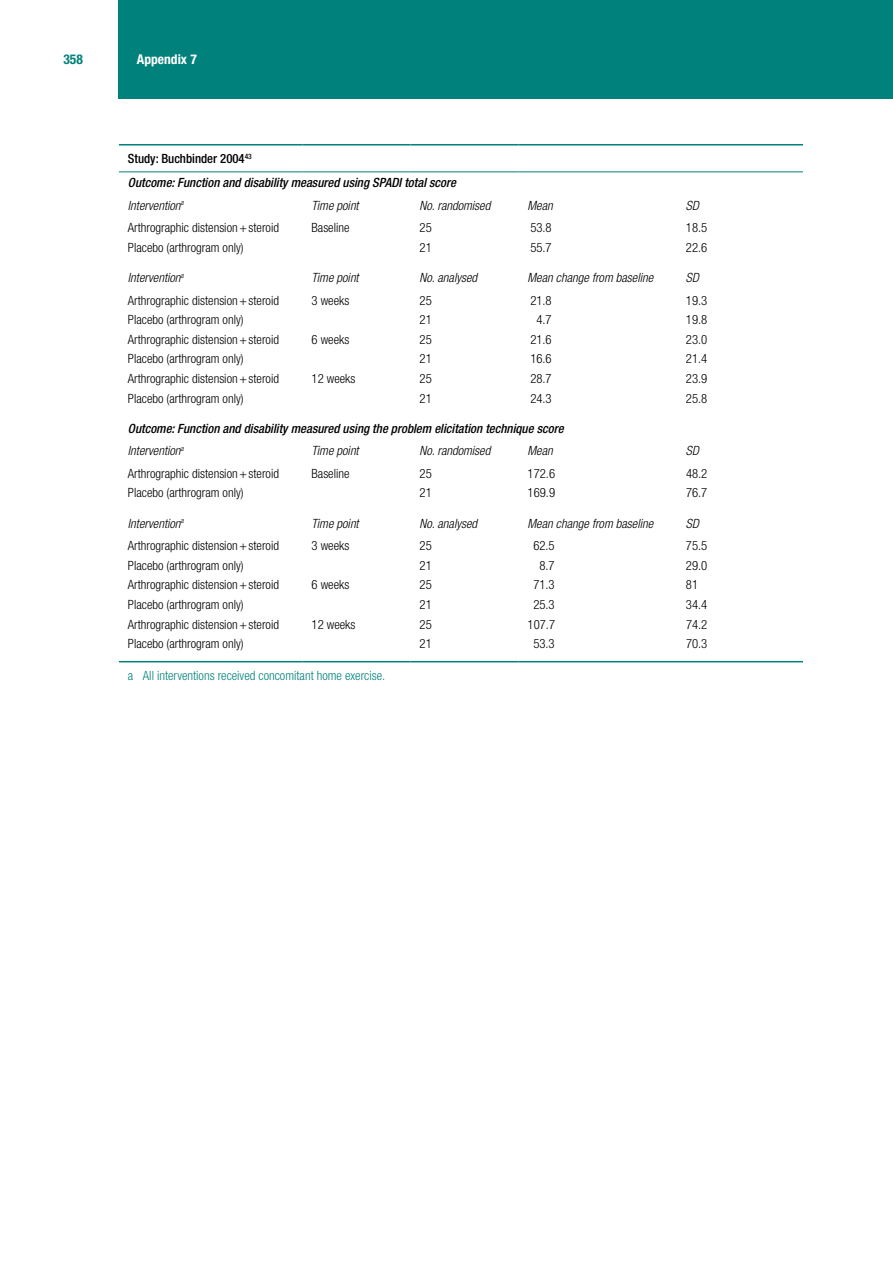
<style>
.page{position:relative;width:893px;height:1263px;background:#fff}
.page>*{position:absolute;margin:0;border:0;box-sizing:border-box;transform-origin:0 0}
.t1{font:700 condensed 13.5px "Helvetica Neue LT Pro";color:#fff}
.t2{font:700 condensed 13.5px "Helvetica Neue LT Pro";color:#00817b}
.t3{font:300 condensed 12.75px "Helvetica Neue LT Pro";color:#000}
.t4{font:italic 300 condensed 12.75px "Helvetica Neue LT Pro";color:#000}
.t5{font:italic 500 condensed 12.75px/24.2px "Helvetica Neue LT Pro";color:#000}
.t6{font:300 condensed 12.75px "Helvetica Neue LT Pro";color:#00817b}
.s1{font-style:normal}
.s2{font-weight:300}
</style>
<div class="page">
<div style="left:119px;top:0;width:774px;height:99px;background:#00817b"></div>
<hr style="left:119px;top:144px;width:184px;height:2px;background:#00817b">
<hr style="left:303px;top:144px;width:108px;height:2px;background:#00817b">
<hr style="left:411px;top:144px;width:108px;height:2px;background:#00817b">
<hr style="left:519px;top:144px;width:158px;height:2px;background:#00817b">
<hr style="left:677px;top:144px;width:126px;height:2px;background:#00817b">
<hr style="left:119px;top:171px;width:184px;height:1px;background:#00817b">
<hr style="left:303px;top:171px;width:108px;height:1px;background:#00817b">
<hr style="left:411px;top:171px;width:108px;height:1px;background:#00817b">
<hr style="left:519px;top:171px;width:158px;height:1px;background:#00817b">
<hr style="left:677px;top:171px;width:126px;height:1px;background:#00817b">
<hr style="left:119px;top:661px;width:184px;height:1px;background:#00817b">
<hr style="left:303px;top:661px;width:108px;height:1px;background:#00817b">
<hr style="left:411px;top:661px;width:108px;height:1px;background:#00817b">
<hr style="left:519px;top:661px;width:158px;height:1px;background:#00817b">
<hr style="left:677px;top:661px;width:126px;height:1px;background:#00817b">
<p class="t2" style="left:63px;top:51px;width:21px">358</p>
<p class="t1" style="left:137px;top:51px;width:61px">Appendix 7</p>
<p class="t5" style="left:128px;top:146px;width:330px"><span class="s1">Study: Buchbinder 2004</span><sup>43<br></sup>Outcome: Function and disability measured using SPADI total score</p>
<p class="t4" style="left:128px;top:198px;width:57px">Intervention<sup>a</sup></p>
<p class="t4" style="left:312px;top:198px;width:49px">Time point</p>
<p class="t4" style="left:420px;top:198px;width:72px">No. randomised</p>
<p class="t4" style="left:528px;top:198px;width:27px">Mean</p>
<p class="t4" style="left:686px;top:198px;width:14px">SD</p>
<p class="t3" style="left:128px;top:220px;width:153px">Arthrographic distension+steroid</p>
<p class="t3" style="left:312px;top:220px;width:39px">Baseline</p>
<p class="t3" style="left:420px;top:220px;width:14px">25</p>
<p class="t3" style="left:530px;top:220px;width:23px">53.8</p>
<p class="t3" style="left:686px;top:220px;width:23px">18.5</p>
<p class="t3" style="left:128px;top:240px;width:117px">Placebo (arthrogram only)</p>
<p class="t3" style="left:420px;top:240px;width:14px">21</p>
<p class="t3" style="left:530px;top:240px;width:23px">55.7</p>
<p class="t3" style="left:686px;top:240px;width:23px">22.6</p>
<p class="t4" style="left:128px;top:270px;width:57px">Intervention<sup>a</sup></p>
<p class="t4" style="left:312px;top:270px;width:49px">Time point</p>
<p class="t4" style="left:420px;top:270px;width:59px">No. analysed</p>
<p class="t4" style="left:528px;top:270px;width:127px">Mean change from baseline</p>
<p class="t4" style="left:686px;top:270px;width:14px">SD</p>
<p class="t3" style="left:128px;top:293px;width:153px">Arthrographic distension+steroid</p>
<p class="t3" style="left:312px;top:293px;width:39px">3 weeks</p>
<p class="t3" style="left:420px;top:293px;width:14px">25</p>
<p class="t3" style="left:530px;top:293px;width:23px">21.8</p>
<p class="t3" style="left:686px;top:293px;width:23px">19.3</p>
<p class="t3" style="left:128px;top:312px;width:117px">Placebo (arthrogram only)</p>
<p class="t3" style="left:420px;top:312px;width:14px">21</p>
<p class="t3" style="left:536px;top:312px;width:17px">4.7</p>
<p class="t3" style="left:686px;top:312px;width:23px">19.8</p>
<p class="t3" style="left:128px;top:332px;width:153px">Arthrographic distension+steroid</p>
<p class="t3" style="left:312px;top:332px;width:39px">6 weeks</p>
<p class="t3" style="left:420px;top:332px;width:14px">25</p>
<p class="t3" style="left:530px;top:332px;width:23px">21.6</p>
<p class="t3" style="left:686px;top:332px;width:23px">23.0</p>
<p class="t3" style="left:128px;top:351px;width:117px">Placebo (arthrogram only)</p>
<p class="t3" style="left:420px;top:351px;width:14px">21</p>
<p class="t3" style="left:530px;top:351px;width:23px">16.6</p>
<p class="t3" style="left:686px;top:351px;width:23px">21.4</p>
<p class="t3" style="left:128px;top:371px;width:153px">Arthrographic distension+steroid</p>
<p class="t3" style="left:312px;top:371px;width:45px">12 weeks</p>
<p class="t3" style="left:420px;top:371px;width:14px">25</p>
<p class="t3" style="left:530px;top:371px;width:23px">28.7</p>
<p class="t3" style="left:686px;top:371px;width:23px">23.9</p>
<p class="t3" style="left:128px;top:391px;width:117px">Placebo (arthrogram only)</p>
<p class="t3" style="left:420px;top:391px;width:14px">21</p>
<p class="t3" style="left:530px;top:391px;width:23px">24.3</p>
<p class="t3" style="left:686px;top:391px;width:23px">25.8</p>
<p class="t5" style="left:128px;top:417px;width:437px;line-height:22.6px">Outcome: Function and disability measured using the problem elicitation technique score<br><span class="s2">Intervention</span><sup>a</sup></p>
<p class="t4" style="left:312px;top:443px;width:49px">Time point</p>
<p class="t4" style="left:420px;top:443px;width:72px">No. randomised</p>
<p class="t4" style="left:528px;top:443px;width:27px">Mean</p>
<p class="t4" style="left:686px;top:443px;width:14px">SD</p>
<p class="t3" style="left:128px;top:466px;width:153px">Arthrographic distension+steroid</p>
<p class="t3" style="left:312px;top:466px;width:39px">Baseline</p>
<p class="t3" style="left:420px;top:466px;width:14px">25</p>
<p class="t3" style="left:528px;top:466px;width:29px">172.6</p>
<p class="t3" style="left:686px;top:466px;width:23px">48.2</p>
<p class="t3" style="left:128px;top:486px;width:117px">Placebo (arthrogram only)</p>
<p class="t3" style="left:420px;top:486px;width:14px">21</p>
<p class="t3" style="left:528px;top:486px;width:29px">169.9</p>
<p class="t3" style="left:686px;top:486px;width:23px">76.7</p>
<p class="t4" style="left:128px;top:516px;width:57px">Intervention<sup>a</sup></p>
<p class="t4" style="left:312px;top:516px;width:49px">Time point</p>
<p class="t4" style="left:420px;top:516px;width:59px">No. analysed</p>
<p class="t4" style="left:528px;top:516px;width:127px">Mean change from baseline</p>
<p class="t4" style="left:686px;top:516px;width:14px">SD</p>
<p class="t3" style="left:128px;top:538px;width:153px">Arthrographic distension+steroid</p>
<p class="t3" style="left:312px;top:538px;width:39px">3 weeks</p>
<p class="t3" style="left:420px;top:538px;width:14px">25</p>
<p class="t3" style="left:533px;top:538px;width:23px">62.5</p>
<p class="t3" style="left:686px;top:538px;width:23px">75.5</p>
<p class="t3" style="left:128px;top:558px;width:117px">Placebo (arthrogram only)</p>
<p class="t3" style="left:420px;top:558px;width:14px">21</p>
<p class="t3" style="left:539px;top:558px;width:17px">8.7</p>
<p class="t3" style="left:686px;top:558px;width:23px">29.0</p>
<p class="t3" style="left:128px;top:578px;width:153px">Arthrographic distension+steroid</p>
<p class="t3" style="left:312px;top:578px;width:39px">6 weeks</p>
<p class="t3" style="left:420px;top:578px;width:14px">25</p>
<p class="t3" style="left:533px;top:578px;width:23px">71.3</p>
<p class="t3" style="left:686px;top:578px;width:14px">81</p>
<p class="t3" style="left:128px;top:597px;width:117px">Placebo (arthrogram only)</p>
<p class="t3" style="left:420px;top:597px;width:14px">21</p>
<p class="t3" style="left:533px;top:597px;width:23px">25.3</p>
<p class="t3" style="left:686px;top:597px;width:23px">34.4</p>
<p class="t3" style="left:128px;top:617px;width:153px">Arthrographic distension+steroid</p>
<p class="t3" style="left:312px;top:617px;width:45px">12 weeks</p>
<p class="t3" style="left:420px;top:617px;width:14px">25</p>
<p class="t3" style="left:528px;top:617px;width:29px">107.7</p>
<p class="t3" style="left:686px;top:617px;width:23px">74.2</p>
<p class="t3" style="left:128px;top:636px;width:117px">Placebo (arthrogram only)</p>
<p class="t3" style="left:420px;top:636px;width:14px">21</p>
<p class="t3" style="left:533px;top:636px;width:23px">53.3</p>
<p class="t3" style="left:686px;top:636px;width:23px">70.3</p>
<p class="t6" style="left:128px;top:668px;width:259px">a All interventions received concomitant home exercise.</p>
</div>
